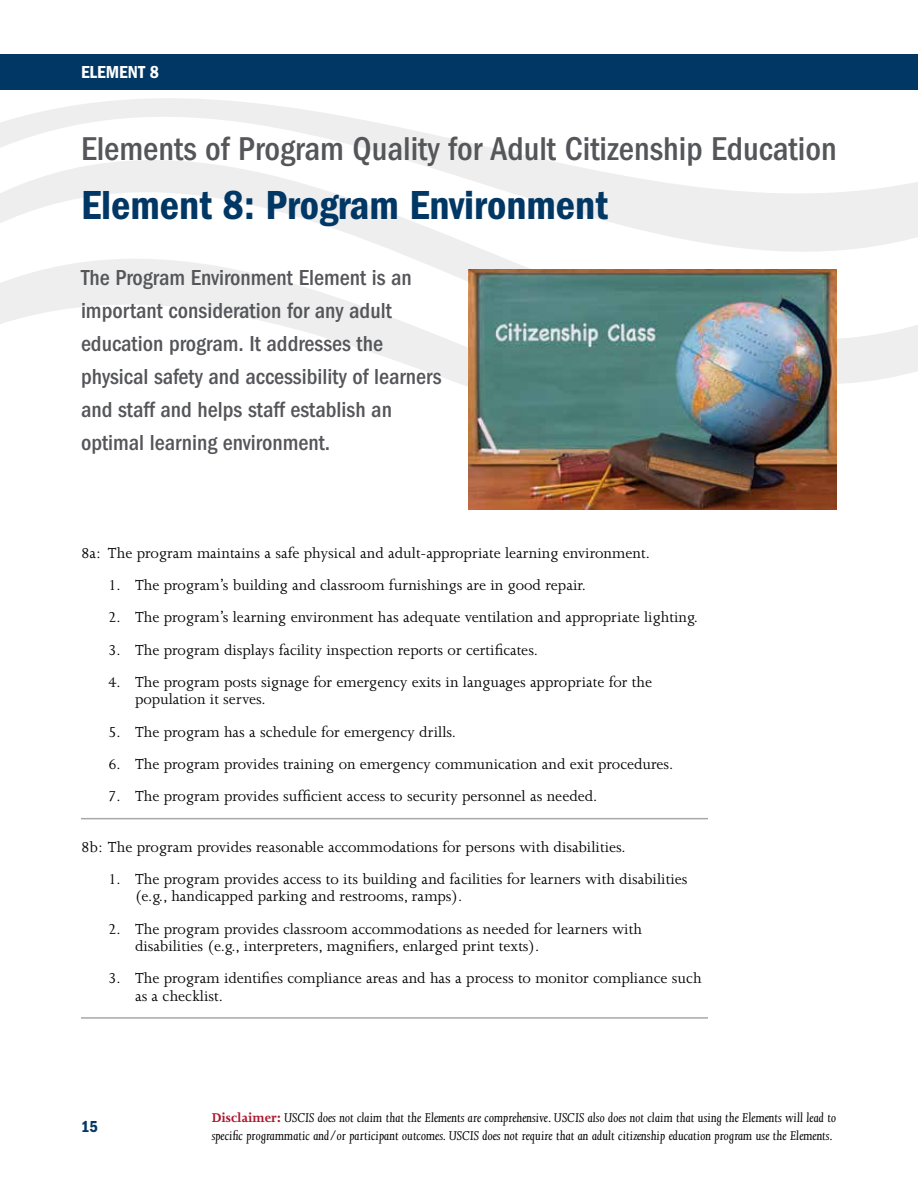
<style>
.page{position:relative;width:918px;height:1188px;background:#fff}
.page>*{position:absolute;margin:0;border:0;box-sizing:border-box;transform-origin:0 0}
.title_for_inner_page{font:42px "ITC Franklin Gothic Std Dm Cd";color:#003764}
.elements_inter_title{font:500 condensed 34.2px "ITC Franklin Gothic Std";color:#55565a}
.big_text_in_red{font:500 condensed 22.5px/33px "ITC Franklin Gothic Std";color:#55565a}
.t1{font:18px "ITC Franklin Gothic Std Dm Cd";color:#fff}
.number_level_1{font:16.5px/17.4px "Joanna MT Std";color:#000}
.t2{font:16.5px "ITC Franklin Gothic Std Dm Cd";color:#003764}
.disclaimer{font:italic 14.7px/17.5px "Joanna MT Std";color:#000}
.s1{font-weight:700;font-style:normal;color:#ac162c}
</style>
<div class="page">
<svg style="left:1px;top:98px;width:917px;height:241px"></svg>
<svg style="left:331px;top:339px;width:587px;height:48px;fill:#eee"></svg>
<hr style="left:81px;top:818px;width:627px;height:1px;background:#a9a8a9">
<hr style="left:81px;top:1017px;width:627px;height:2px;background:#a9a8a9">
<img style="left:468px;top:270px;width:369px;height:240px">
<div style="left:0;top:54px;width:918px;height:36px;background:#003764"></div>
<p class="t1" style="left:81px;top:62px;width:79px">ELEMENT 8</p>
<p class="elements_inter_title" style="left:81px;top:129px;width:757px">Elements of Program Quality for Adult Citizenship Education</p>
<p class="title_for_inner_page" style="left:81px;top:181px;width:529px">Element 8: Program Environment</p>
<p class="big_text_in_red" style="left:81px;top:261px;width:362px">The Program Environment Element is an important consideration for any adult education program. It addresses the physical safety and accessibility of learners and staff and helps staff establish an optimal learning environment.</p>
<p class="number_level_1" style="left:81px;top:544px;width:570px">8a: The program maintains a safe physical and adult-appropriate learning environment.</p>
<p class="number_level_1" style="left:108px;top:577px;width:479px">1. The program’s building and classroom furnishings are in good repair.</p>
<p class="number_level_1" style="left:108px;top:609px;width:591px">2. The program’s learning environment has adequate ventilation and appropriate lighting.</p>
<p class="number_level_1" style="left:108px;top:641px;width:431px">3. The program displays facility inspection reports or certificates.</p>
<p class="number_level_1" style="left:135px;top:674px;width:519px;text-indent:-27px">4. The program posts signage for emergency exits in languages appropriate for the population it serves.</p>
<p class="number_level_1" style="left:108px;top:723px;width:349px">5. The program has a schedule for emergency drills.</p>
<p class="number_level_1" style="left:108px;top:756px;width:567px">6. The program provides training on emergency communication and exit procedures.</p>
<p class="number_level_1" style="left:108px;top:788px;width:491px">7. The program provides sufficient access to security personnel as needed.</p>
<p class="number_level_1" style="left:81px;top:838px;width:546px">8b: The program provides reasonable accommodations for persons with disabilities.</p>
<p class="number_level_1" style="left:135px;top:871px;width:554px;text-indent:-27px">1. The program provides access to its building and facilities for learners with disabilities (e.g., handicapped parking and restrooms, ramps).</p>
<p class="number_level_1" style="left:135px;top:920px;width:508px;text-indent:-27px">2. The program provides classroom accommodations as needed for learners with disabilities (e.g., interpreters, magnifiers, enlarged print texts).</p>
<p class="number_level_1" style="left:135px;top:970px;width:568px;text-indent:-27px">3. The program identifies compliance areas and has a process to monitor compliance such as a checklist.</p>
<p class="t2" style="left:81px;top:1117px;width:18px">15</p>
<p class="disclaimer" style="left:212px;top:1109px;width:626px"><span class="s1">Disclaimer:</span> USCIS does not claim that the Elements are comprehensive. USCIS also does not claim that using the Elements will lead to specific programmatic and/or participant outcomes. USCIS does not require that an adult citizenship education program use the Elements.</p>
</div>
